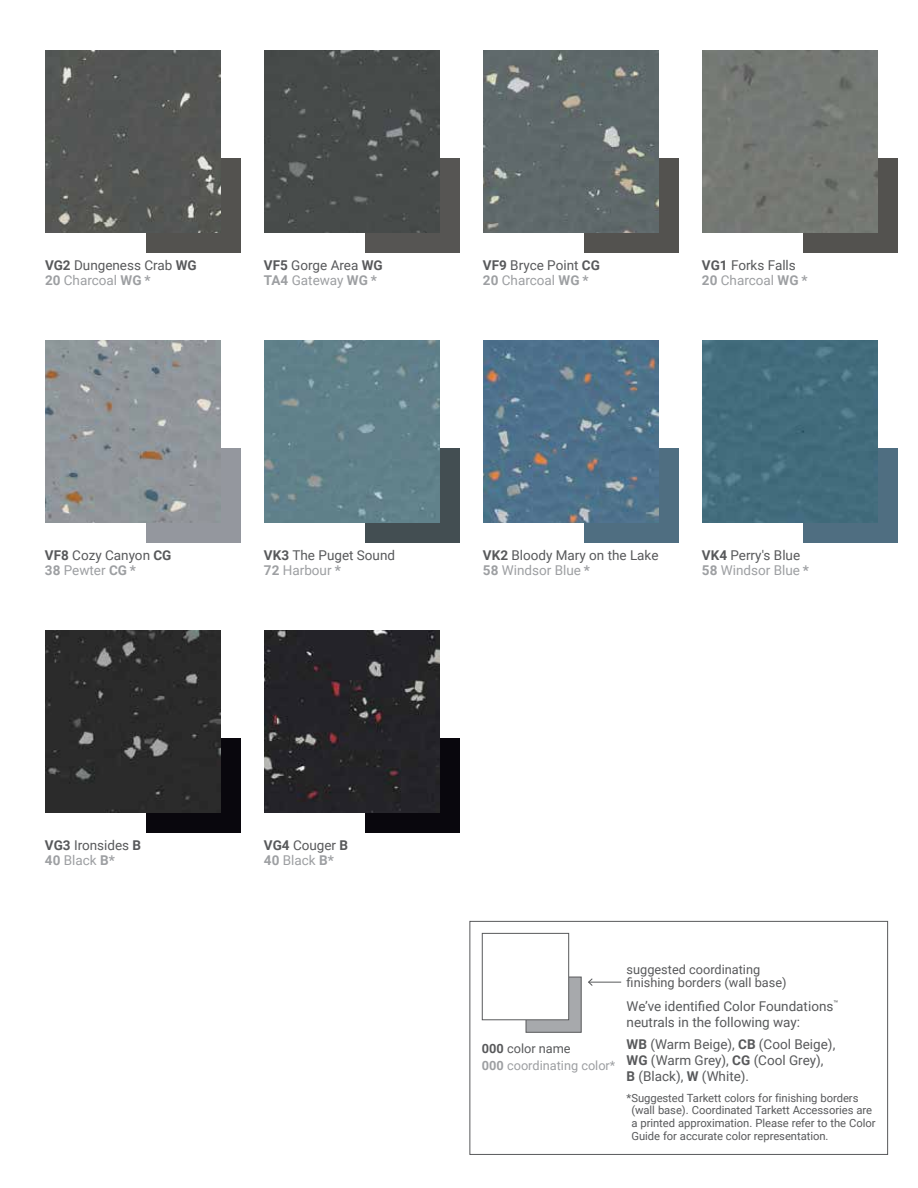
<style>
.page{position:relative;width:918px;height:1188px;background:#fff}
.page>*{position:absolute;margin:0;border:0;box-sizing:border-box;transform-origin:0 0}
.t1{font:13.5px/15px "Roboto";color:#58595b}
.t2{font:12.75px/13.5px "Roboto";color:#58595b}
.t3{font:12.75px/16.5px "Roboto";color:#9d9fa2}
.t4{font:11.25px/12.8px "Roboto";letter-spacing:-.005em;color:#58595b}
.s1{font-weight:700}
.s2{font-weight:700;color:#9d9fa2}
.s3{color:#9d9fa2}
.s4{font-weight:700;color:#58595b}
.s5{color:#58595b}
</style>
<div class="page">
<div style="left:146px;top:158px;width:95px;height:95px;background:#53524f"></div>
<div style="left:365px;top:158px;width:95px;height:95px;background:#565553"></div>
<div style="left:584px;top:158px;width:95px;height:95px;background:#53524f"></div>
<div style="left:803px;top:158px;width:95px;height:95px;background:#53524f"></div>
<div style="left:146px;top:448px;width:95px;height:95px;background:#94979e"></div>
<div style="left:365px;top:448px;width:95px;height:95px;background:#434e52"></div>
<div style="left:584px;top:448px;width:95px;height:95px;background:#4f6e81"></div>
<div style="left:803px;top:448px;width:95px;height:95px;background:#4f6e81"></div>
<div style="left:146px;top:739px;width:95px;height:94px;background:#09070d"></div>
<div style="left:365px;top:739px;width:95px;height:94px;background:#09070d"></div>
<img style="left:45px;top:50px;width:175px;height:182px">
<div style="left:264px;top:50px;width:176px;height:182px;background:#474b4a"></div>
<img style="left:483px;top:50px;width:175px;height:182px">
<div style="left:702px;top:50px;width:176px;height:182px;background:#747873"></div>
<img style="left:45px;top:340px;width:175px;height:183px">
<div style="left:264px;top:340px;width:176px;height:183px;background:#61818a"></div>
<img style="left:483px;top:340px;width:175px;height:183px">
<div style="left:702px;top:340px;width:176px;height:183px;background:#426c7c"></div>
<img style="left:45px;top:631px;width:175px;height:182px">
<img style="left:264px;top:631px;width:176px;height:182px">
<div style="left:470px;top:921px;width:418px;height:234px;border:1px solid #58595b"></div>
<div style="left:526px;top:977px;width:55px;height:56px;background:#a7a9ac;border:1px solid #58595b"></div>
<div style="left:482px;top:933px;width:87px;height:87px;background:#fff"></div>
<div style="left:482px;top:933px;width:87px;height:87px;border:1px solid #58595b"></div>
<hr style="left:589px;top:982px;width:32px;height:1px;background:#58595b">
<svg style="left:588px;top:978px;width:5px;height:8px"></svg>
<p class="t1" style="left:45px;top:257px;width:153px"><span class="s1">VG2</span> Dungeness Crab <span class="s1">WG<br></span><span class="s2">20</span> <span class="s3">Charcoal</span> <span class="s2">WG *</span></p>
<p class="t1" style="left:264px;top:257px;width:120px"><span class="s1">VF5</span> Gorge Area <span class="s1">WG<br></span><span class="s2">TA4</span> <span class="s3">Gateway</span> <span class="s2">WG *</span></p>
<p class="t1" style="left:483px;top:257px;width:118px"><span class="s1">VF9</span> Bryce Point <span class="s1">CG<br></span><span class="s2">20</span> <span class="s3">Charcoal</span> <span class="s2">WG *</span></p>
<p class="t1" style="left:702px;top:257px;width:107px"><span class="s1">VG1</span> Forks Falls<br><span class="s2">20</span> <span class="s3">Charcoal</span> <span class="s2">WG *</span></p>
<p class="t1" style="left:45px;top:547px;width:128px"><span class="s1">VF8</span> Cozy Canyon <span class="s1">CG<br></span><span class="s2">38</span> <span class="s3">Pewter</span> <span class="s2">CG *</span></p>
<p class="t1" style="left:264px;top:547px;width:133px"><span class="s1">VK3</span> The Puget Sound<br><span class="s2">72</span> <span class="s3">Harbour</span> <span class="s2">*</span></p>
<p class="t1" style="left:483px;top:547px;width:177px"><span class="s1">VK2</span> Bloody Mary on the Lake<br><span class="s2">58</span> <span class="s3">Windsor Blue</span> <span class="s2">*</span></p>
<p class="t1" style="left:702px;top:547px;width:108px"><span class="s1">VK4</span> Perry's Blue<br><span class="s2">58</span> <span class="s3">Windsor Blue</span> <span class="s2">*</span></p>
<p class="t1" style="left:45px;top:837px;width:98px"><span class="s1">VG3</span> Ironsides <span class="s1">B<br></span><span class="s2">40</span> <span class="s3">Black</span> <span class="s2">B*</span></p>
<p class="t1" style="left:264px;top:837px;width:86px"><span class="s1">VG4</span> Couger <span class="s1">B<br></span><span class="s2">40</span> <span class="s3">Black</span> <span class="s2">B*</span></p>
<p class="t3" style="left:482px;top:1040px;width:135px"><span class="s4">000</span> <span class="s5">color name<br></span><span class="s1">000</span> coordinating color*</p>
<p class="t2" style="left:627px;top:962px;width:161px">suggested coordinating finishing borders (wall base)</p>
<p class="t1" style="left:627px;top:998px;width:213px;line-height:15.8px">We’ve identified Color Foundations<sup>™ </sup>neutrals in the following way:</p>
<p class="t1" style="left:627px;top:1036px;width:210px;line-height:16.2px"><span class="s1">WB</span> (Warm Beige), <span class="s1">CB</span> (Cool Beige),<br><span class="s1">WG</span> (Warm Grey), <span class="s1">CG</span> (Cool Grey),<br><span class="s1">B</span> (Black), <span class="s1">W</span> (White).</p>
<p class="t4" style="left:631px;top:1091px;width:246px;text-indent:-5px">*Suggested Tarkett colors for finishing borders (wall base). Coordinated Tarkett Accessories are a printed approximation. Please refer to the Color Guide for accurate color representation.</p>
</div>
